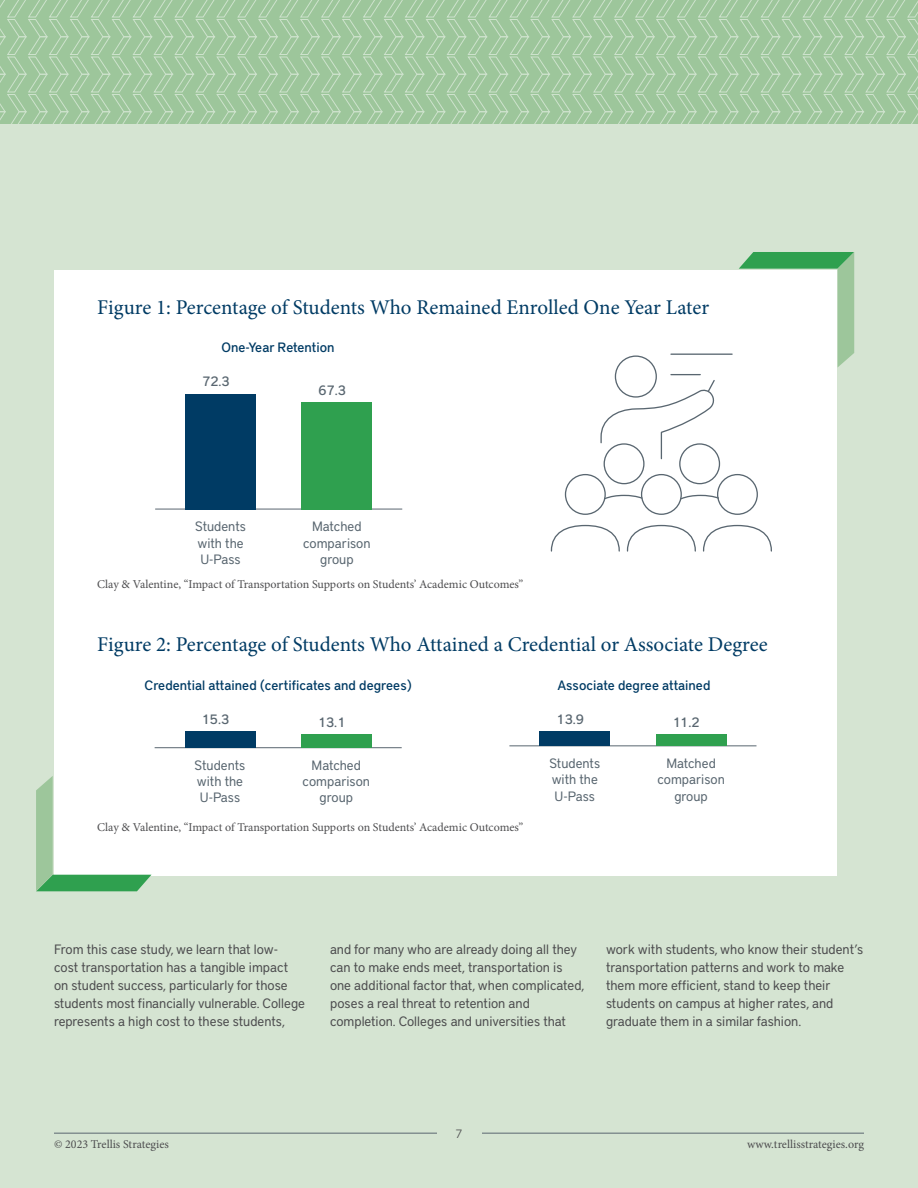
<style>
.page{position:relative;width:918px;height:1188px;background:#d5e4d2}
.page>*{position:absolute;margin:0;border:0;box-sizing:border-box;transform-origin:0 0}
.Heading{font:21px "Minion Pro";color:#003b64}
.Body_twocolumn{font:13.5px/18px "District Pro";color:#4d4d4f}
.t1{font:13.5px/16.2px "District Pro";color:#596670}
.Chart_Heading{font:500 13.5px "District Pro";color:#003b64}
.t2{font:500 13.5px "District Pro";color:#596670}
.Chart_Source{font:12px "Minion Pro";color:#4d4d4f}
.t3{font:12px "Museo Sans 300";color:#4d4d4f}
</style>
<div class="page">
<hr style="left:54px;top:1133px;width:810px;height:1px;background:#5b6770">
<div style="left:437px;top:1123px;width:44px;height:21px;background:#d5e4d2"></div>
<div style="left:54px;top:270px;width:783px;height:606px;background:#fff"></div>
<svg style="left:0;top:0;width:918px;height:123px;background:#a3c9a1"></svg>
<svg style="left:36px;top:776px;width:116px;height:115px"></svg>
<svg style="left:739px;top:252px;width:115px;height:115px"></svg>
<hr style="left:155px;top:509px;width:247px;height:1px;background:#596670">
<div style="left:185px;top:394px;width:71px;height:115px;background:#003b64"></div>
<div style="left:301px;top:402px;width:71px;height:107px;background:#2fa04f"></div>
<hr style="left:155px;top:747px;width:247px;height:1px;background:#596670">
<div style="left:185px;top:732px;width:70px;height:16px;background:#003b64"></div>
<div style="left:301px;top:734px;width:71px;height:14px;background:#2fa04f"></div>
<hr style="left:509px;top:745px;width:247px;height:1px;background:#596670">
<div style="left:539px;top:732px;width:71px;height:14px;background:#003b64"></div>
<div style="left:656px;top:734px;width:71px;height:12px;background:#2fa04f"></div>
<div style="left:615px;top:355px;width:42px;height:43px;border:1px solid #596670;border-radius:50%"></div>
<hr style="left:671px;top:354px;width:61px;height:1px;background:#596670">
<svg style="left:600px;top:374px;width:116px;height:86px"></svg>
<div style="left:604px;top:443px;width:41px;height:41px;border:1px solid #596670;border-radius:50%"></div>
<div style="left:679px;top:443px;width:41px;height:41px;border:1px solid #596670;border-radius:50%"></div>
<div style="left:641px;top:474px;width:41px;height:41px;border:1px solid #596670;border-radius:50%"></div>
<div style="left:717px;top:474px;width:41px;height:41px;border:1px solid #596670;border-radius:50%"></div>
<svg style="left:550px;top:524px;width:222px;height:28px"></svg>
<div style="left:565px;top:474px;width:41px;height:41px;border:1px solid #596670;border-radius:50%"></div>
<svg style="left:603px;top:494px;width:41px;height:6px"></svg>
<svg style="left:680px;top:494px;width:40px;height:6px"></svg>
<p class="Heading" style="left:97px;top:293px;width:614px">Figure 1: Percentage of Students Who Remained Enrolled One Year Later</p>
<p class="Chart_Heading" style="left:222px;top:338px;width:114px">One-Year Retention</p>
<p class="t2" style="left:202px;top:372px;width:29px">72.3</p>
<p class="t1" style="left:195px;top:518px;width:52px">Students with the<br>U-Pass</p>
<p class="t2" style="left:319px;top:381px;width:29px">67.3</p>
<p class="t1" style="left:303px;top:518px;width:69px;text-align:center">Matched comparison group</p>
<p class="Chart_Source" style="left:97px;top:577px;width:428px">Clay &amp; Valentine, “Impact of Transportation Supports on Students’ Academic Outcomes”</p>
<p class="Heading" style="left:97px;top:630px;width:672px">Figure 2: Percentage of Students Who Attained a Credential or Associate Degree</p>
<p class="Chart_Heading" style="left:144px;top:676px;width:269px">Credential attained (certificates and degrees)</p>
<p class="Chart_Heading" style="left:557px;top:676px;width:155px">Associate degree attained</p>
<p class="t2" style="left:202px;top:710px;width:29px">15.3</p>
<p class="t2" style="left:318px;top:713px;width:29px">13.1</p>
<p class="t2" style="left:557px;top:710px;width:29px">13.9</p>
<p class="t2" style="left:673px;top:713px;width:28px">11.2</p>
<p class="t1" style="left:195px;top:756px;width:52px">Students with the<br>U-Pass</p>
<p class="t1" style="left:303px;top:756px;width:69px;text-align:center">Matched comparison group</p>
<p class="t1" style="left:549px;top:755px;width:52px">Students with the<br>U-Pass</p>
<p class="t1" style="left:657px;top:755px;width:69px;text-align:center">Matched comparison group</p>
<p class="Chart_Source" style="left:97px;top:819px;width:428px">Clay &amp; Valentine, “Impact of Transportation Supports on Students’ Academic Outcomes”</p>
<p class="Body_twocolumn" style="left:54px;top:939px;width:253px">From this case study, we learn that low&shy;cost transportation has a tangible impact on student success, particularly for those students most financially vulnerable. College represents a high cost to these students,</p>
<p class="Body_twocolumn" style="left:330px;top:939px;width:256px">and for many who are already doing all they can to make ends meet, transportation is one additional factor that, when complicated, poses a real threat to retention and completion. Colleges and universities that</p>
<p class="Body_twocolumn" style="left:606px;top:939px;width:259px">work with students, who know their student’s transportation patterns and work to make them more efficient, stand to keep their students on campus at higher rates, and graduate them in a similar fashion.</p>
<p class="t3" style="left:456px;top:1127px;width:8px">7</p>
<p class="Chart_Source" style="left:54px;top:1136px;width:116px">© 2023 Trellis Strategies</p>
<p class="Chart_Source" style="left:747px;top:1136px;width:118px">www.trellisstrategies.org</p>
</div>
